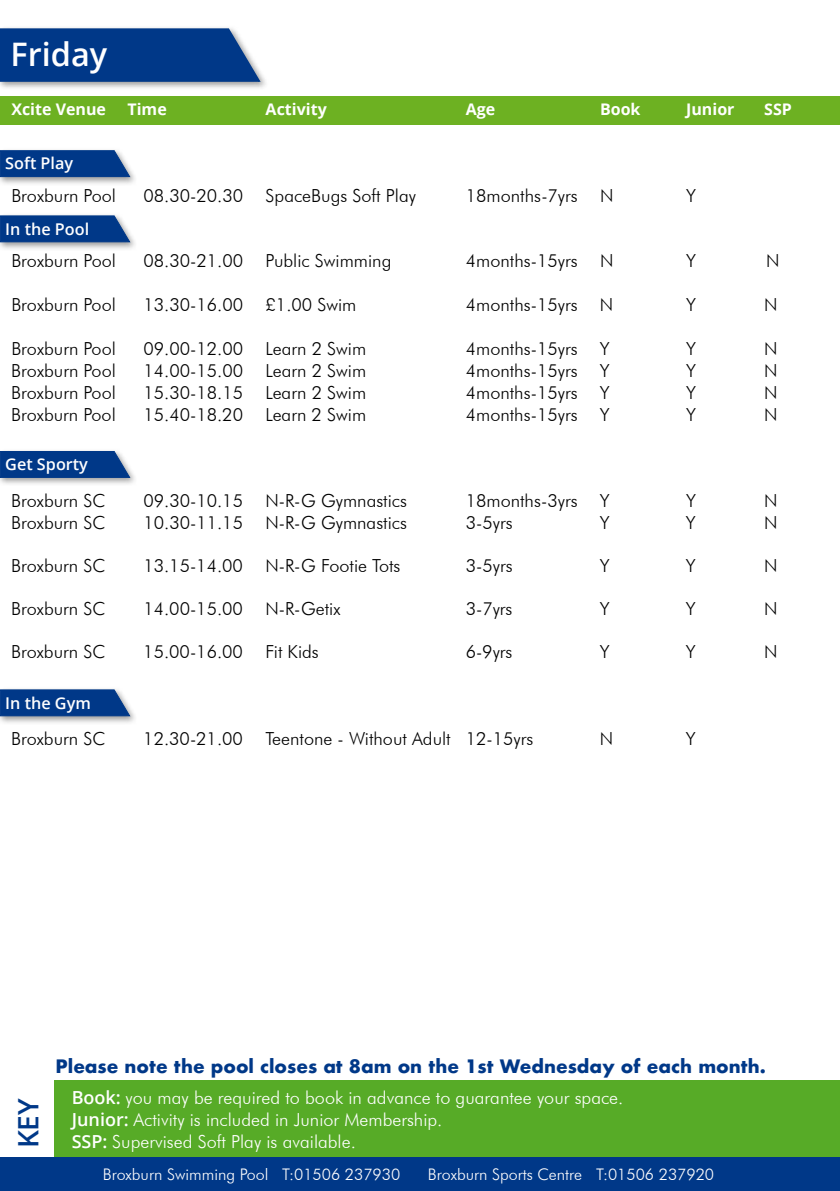
<style>
.page{position:relative;width:840px;height:1191px;background:#fff}
.page>*{position:absolute;margin:0;border:0;box-sizing:border-box;transform-origin:0 0}
.t1{font:600 32.4px "Open Sans";color:#fff}
.t2{font:600 28px "Open Sans";color:#003888}
.t3{font:300 18px "Futura BT";color:#000}
.t4{font:300 18px/22px "Futura BT";color:#fff}
.t5{font:700 18px "Futura";color:#003888}
.t6{font:600 16.2px "Open Sans";color:#fff}
.t7{font:300 16px "Futura BT";color:#fff}
.t8{font:700 16px "Open Sans";color:#fff}
.s1{font-family:"Open Sans";font-weight:600}
</style>
<div class="page">
<div style="left:0;top:25px;width:269px;height:65px;background:#000;opacity:.4"></div>
<svg style="left:0;top:28px;width:262px;height:55px"></svg>
<div style="left:0;top:97px;width:839px;height:28px;background:#6db122"></div>
<div style="left:0;top:147px;width:138px;height:39px;background:#000;opacity:.4"></div>
<svg style="left:0;top:150px;width:131px;height:27px"></svg>
<div style="left:0;top:212px;width:138px;height:39px;background:#000;opacity:.4"></div>
<svg style="left:0;top:215px;width:131px;height:28px"></svg>
<div style="left:0;top:447px;width:138px;height:39px;background:#000;opacity:.4"></div>
<svg style="left:0;top:451px;width:131px;height:27px"></svg>
<div style="left:0;top:686px;width:138px;height:39px;background:#000;opacity:.4"></div>
<svg style="left:0;top:689px;width:131px;height:27px"></svg>
<div style="left:55px;top:1080px;width:784px;height:79px;background:#57ab27"></div>
<div style="left:0;top:1158px;width:839px;height:33px;background:#003888"></div>
<h1 class="t1" style="left:11px;top:32px;width:98px">Friday</h1>
<p class="t8" style="left:11px;top:98px;width:96px">Xcite Venue</p>
<p class="t8" style="left:127px;top:98px;width:41px">Time</p>
<p class="t8" style="left:265px;top:98px;width:63px">Activity</p>
<p class="t8" style="left:465px;top:98px;width:31px">Age</p>
<p class="t8" style="left:599px;top:98px;width:42px">Book</p>
<p class="t8" style="left:685px;top:98px;width:50px">Junior</p>
<p class="t8" style="left:763px;top:98px;width:29px">SSP</p>
<p class="t6" style="left:5px;top:152px;width:69px">Soft Play</p>
<p class="t3" style="left:11px;top:185px;width:106px">Broxburn Pool</p>
<p class="t3" style="left:143px;top:185px;width:274px">08.30-20.30 SpaceBugs Soft Play</p>
<p class="t3" style="left:465px;top:185px;width:149px">18months-7yrs N</p>
<p class="t3" style="left:685px;top:185px;width:11px">Y</p>
<p class="t6" style="left:5px;top:217px;width:85px">In the Pool</p>
<p class="t3" style="left:11px;top:250px;width:106px">Broxburn Pool</p>
<p class="t3" style="left:143px;top:250px;width:249px">08.30-21.00 Public Swimming</p>
<p class="t3" style="left:465px;top:250px;width:149px">4months-15yrs N</p>
<p class="t3" style="left:685px;top:250px;width:11px">Y</p>
<p class="t3" style="left:765px;top:250px;width:15px">N</p>
<p class="t3" style="left:11px;top:293px;width:106px">Broxburn Pool</p>
<p class="t3" style="left:143px;top:293px;width:214px">13.30-16.00 £1.00 Swim</p>
<p class="t3" style="left:465px;top:293px;width:149px">4months-15yrs N</p>
<p class="t3" style="left:685px;top:293px;width:11px">Y</p>
<p class="t3" style="left:763px;top:293px;width:15px">N</p>
<p class="t3" style="left:11px;top:337px;width:106px">Broxburn Pool</p>
<p class="t3" style="left:143px;top:337px;width:224px">09.00-12.00 Learn 2 Swim</p>
<p class="t3" style="left:465px;top:337px;width:145px">4months-15yrs Y</p>
<p class="t3" style="left:685px;top:337px;width:11px">Y</p>
<p class="t3" style="left:763px;top:337px;width:15px">N</p>
<p class="t3" style="left:11px;top:359px;width:106px">Broxburn Pool</p>
<p class="t3" style="left:143px;top:359px;width:224px">14.00-15.00 Learn 2 Swim</p>
<p class="t3" style="left:465px;top:359px;width:145px">4months-15yrs Y</p>
<p class="t3" style="left:685px;top:359px;width:11px">Y</p>
<p class="t3" style="left:763px;top:359px;width:15px">N</p>
<p class="t3" style="left:11px;top:381px;width:106px">Broxburn Pool</p>
<p class="t3" style="left:143px;top:381px;width:224px">15.30-18.15 Learn 2 Swim</p>
<p class="t3" style="left:465px;top:381px;width:145px">4months-15yrs Y</p>
<p class="t3" style="left:685px;top:381px;width:11px">Y</p>
<p class="t3" style="left:763px;top:381px;width:15px">N</p>
<p class="t3" style="left:11px;top:403px;width:106px">Broxburn Pool</p>
<p class="t3" style="left:143px;top:403px;width:224px">15.40-18.20 Learn 2 Swim</p>
<p class="t3" style="left:465px;top:403px;width:145px">4months-15yrs Y</p>
<p class="t3" style="left:685px;top:403px;width:11px">Y</p>
<p class="t3" style="left:763px;top:403px;width:15px">N</p>
<p class="t6" style="left:5px;top:453px;width:84px">Get Sporty</p>
<p class="t3" style="left:11px;top:489px;width:96px">Broxburn SC</p>
<p class="t3" style="left:143px;top:489px;width:265px">09.30-10.15 N-R-G Gymnastics</p>
<p class="t3" style="left:465px;top:489px;width:145px">18months-3yrs Y</p>
<p class="t3" style="left:685px;top:489px;width:11px">Y</p>
<p class="t3" style="left:763px;top:489px;width:15px">N</p>
<p class="t3" style="left:11px;top:511px;width:96px">Broxburn SC</p>
<p class="t3" style="left:143px;top:511px;width:265px">10.30-11.15 N-R-G Gymnastics</p>
<p class="t3" style="left:465px;top:511px;width:48px">3-5yrs</p>
<p class="t3" style="left:599px;top:511px;width:11px">Y</p>
<p class="t3" style="left:685px;top:511px;width:11px">Y</p>
<p class="t3" style="left:763px;top:511px;width:15px">N</p>
<p class="t3" style="left:11px;top:554px;width:96px">Broxburn SC</p>
<p class="t3" style="left:143px;top:554px;width:258px">13.15-14.00 N-R-G Footie Tots</p>
<p class="t3" style="left:465px;top:554px;width:48px">3-5yrs</p>
<p class="t3" style="left:599px;top:554px;width:11px">Y</p>
<p class="t3" style="left:685px;top:554px;width:11px">Y</p>
<p class="t3" style="left:763px;top:554px;width:15px">N</p>
<p class="t3" style="left:11px;top:597px;width:96px">Broxburn SC</p>
<p class="t3" style="left:143px;top:597px;width:198px">14.00-15.00 N-R-Getix</p>
<p class="t3" style="left:465px;top:597px;width:48px">3-7yrs</p>
<p class="t3" style="left:599px;top:597px;width:11px">Y</p>
<p class="t3" style="left:685px;top:597px;width:11px">Y</p>
<p class="t3" style="left:763px;top:597px;width:15px">N</p>
<p class="t3" style="left:11px;top:641px;width:96px">Broxburn SC</p>
<p class="t3" style="left:143px;top:641px;width:177px">15.00-16.00 Fit Kids</p>
<p class="t3" style="left:465px;top:641px;width:48px">6-9yrs</p>
<p class="t3" style="left:599px;top:641px;width:11px">Y</p>
<p class="t3" style="left:685px;top:641px;width:11px">Y</p>
<p class="t3" style="left:763px;top:641px;width:15px">N</p>
<p class="t6" style="left:5px;top:691px;width:87px">In the Gym</p>
<p class="t3" style="left:11px;top:727px;width:96px">Broxburn SC</p>
<p class="t3" style="left:143px;top:727px;width:391px">12.30-21.00 Teentone - Without Adult 12-15yrs</p>
<p class="t3" style="left:599px;top:727px;width:15px">N</p>
<p class="t3" style="left:685px;top:727px;width:11px">Y</p>
<h2 class="t2" style="left:9px;top:1148px;width:52px;rotate:-90deg">KEY</h2>
<p class="t5" style="left:56px;top:1053px;width:711px">Please note the pool closes at 8am on the 1st Wednesday of each month.</p>
<p class="t4" style="left:72px;top:1086px;width:553px"><span class="s1">Book:</span> you may be required to book in advance to guarantee your space.<br><span class="s1">Junior:</span> Activity is included in Junior Membership.</p>
<p class="t4" style="left:72px;top:1130px;width:285px"><span class="s1">SSP:</span> Supervised Soft Play is available.</p>
<p class="t7" style="left:103px;top:1164px;width:299px">Broxburn Swimming Pool T:01506 237930</p>
<p class="t7" style="left:427px;top:1164px;width:287px">Broxburn Sports Centre T:01506 237920</p>
</div>
